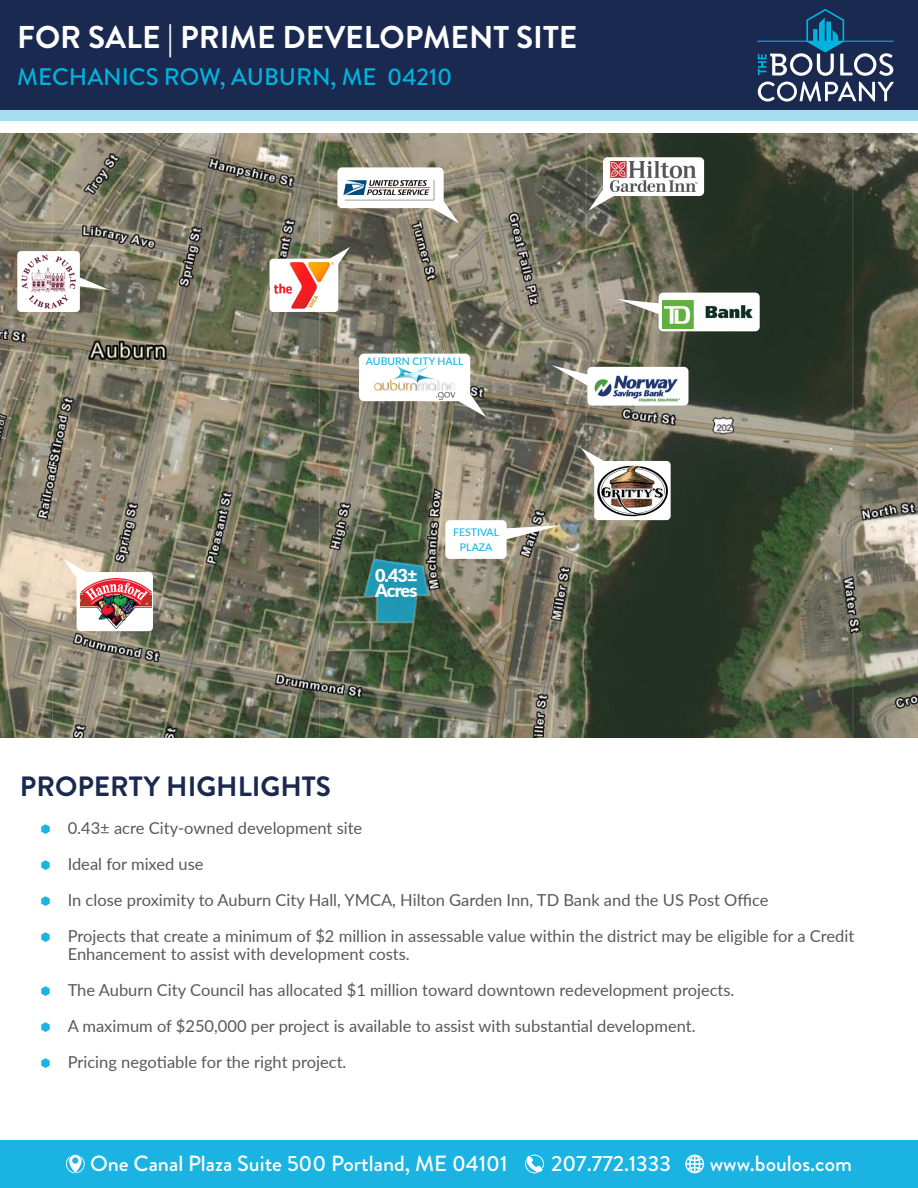
<style>
.page{position:relative;width:918px;height:1188px;background:#fff}
.page>*{position:absolute;margin:0;border:0;box-sizing:border-box;transform-origin:0 0}
.t1{font:700 31.5px "Brandon Grotesque";color:#fff}
.t2{font:700 27.9px "Brandon Grotesque";color:#1a294f}
.t3{font:500 24px "Brandon Grotesque";color:#00b3de}
.t4{font:500 21.9px "Brandon Grotesque";color:#fff}
.t5{font:900 18px "Lato";letter-spacing:-.05em;color:#fff}
.t6{font:16.5px/18px "Lato";color:#59595c}
.t7{font:500 10.5px "Lato";color:#1ab3e2}
.s1{font-family:"Free Mono";color:#1ab3e2}
</style>
<div class="page">
<div style="left:0;top:0;width:918px;height:114px;background:#1a294f"></div>
<svg style="left:758px;top:82px;width:136px;height:20px"></svg>
<svg style="left:757px;top:9px;width:137px;height:67px"></svg>
<div style="left:0;top:1140px;width:918px;height:48px;background:#1ab3e2"></div>
<div style="left:0;top:110px;width:918px;height:11px;background:#a4dded"></div>
<svg style="left:525px;top:1155px;width:19px;height:18px"></svg>
<svg style="left:66px;top:1155px;width:19px;height:18px"></svg>
<svg style="left:685px;top:1155px;width:19px;height:18px"></svg>
<img style="left:0;top:134px;width:918px;height:603px">
<svg style="left:364px;top:559px;width:65px;height:63px;background:#2b8592"></svg>
<svg style="left:588px;top:190px;width:29px;height:21px"></svg>
<div style="left:603px;top:157px;width:101px;height:39px;background:#fff;border-radius:5px"></div>
<img style="left:610px;top:162px;width:87px;height:29px">
<svg style="left:455px;top:394px;width:31px;height:23px"></svg>
<div style="left:359px;top:354px;width:111px;height:47px;background:#fff;border-radius:5px"></div>
<img style="left:374px;top:367px;width:81px;height:33px">
<svg style="left:429px;top:201px;width:30px;height:22px"></svg>
<div style="left:337px;top:167px;width:107px;height:41px;background:#fff;border-radius:5px"></div>
<img style="left:343px;top:179px;width:92px;height:22px">
<svg style="left:327px;top:247px;width:23px;height:17px"></svg>
<div style="left:270px;top:259px;width:68px;height:53px;background:#fff;border-radius:4px"></div>
<img style="left:274px;top:262px;width:60px;height:47px">
<svg style="left:552px;top:365px;width:53px;height:21px"></svg>
<div style="left:587px;top:367px;width:102px;height:39px;background:#fff;border-radius:5px"></div>
<img style="left:594px;top:375px;width:86px;height:27px">
<svg style="left:507px;top:525px;width:54px;height:15px"></svg>
<div style="left:445px;top:520px;width:62px;height:39px;background:#fff;border-radius:5px"></div>
<svg style="left:617px;top:299px;width:42px;height:16px"></svg>
<div style="left:659px;top:293px;width:101px;height:38px;background:#fff;border-radius:5px"></div>
<img style="left:662px;top:300px;width:91px;height:29px">
<svg style="left:581px;top:448px;width:26px;height:19px"></svg>
<div style="left:594px;top:461px;width:77px;height:59px;background:#fff;border-radius:4px"></div>
<img style="left:597px;top:465px;width:71px;height:52px">
<svg style="left:80px;top:277px;width:30px;height:13px"></svg>
<div style="left:17px;top:251px;width:63px;height:61px;background:#fff;border-radius:4px"></div>
<img style="left:21px;top:254px;width:55px;height:55px">
<svg style="left:63px;top:559px;width:26px;height:19px"></svg>
<div style="left:77px;top:572px;width:76px;height:59px;background:#fff;border-radius:4px"></div>
<img style="left:80px;top:578px;width:71px;height:50px">
<p class="t1" style="left:17px;top:15px;width:562px">FOR SALE | PRIME DEVELOPMENT SITE</p>
<p class="t3" style="left:17px;top:61px;width:437px">MECHANICS ROW, AUBURN, ME 04210</p>
<p class="t7" style="left:366px;top:354px;width:99px">AUBURN CITY HALL</p>
<p class="t5" style="left:375px;top:562px;width:44px">0.43±</p>
<p class="t5" style="left:375px;top:577px;width:44px">Acres</p>
<p class="t7" style="left:453px;top:525px;width:48px">FESTIVAL</p>
<p class="t7" style="left:460px;top:540px;width:34px">PLAZA</p>
<p class="t2" style="left:20px;top:767px;width:313px">PROPERTY HIGHLIGHTS</p>
<p class="t6" style="left:41px;top:818px;width:323px"><span class="s1">⬢</span> 0.43± acre City-owned development site</p>
<p class="t6" style="left:41px;top:854px;width:164px"><span class="s1">⬢</span> Ideal for mixed use</p>
<p class="t6" style="left:41px;top:890px;width:729px"><span class="s1">⬢</span> In close proximity to Auburn City Hall, YMCA, Hilton Garden Inn, TD Bank and the US Post Office</p>
<p class="t6" style="left:68px;top:926px;width:788px;text-indent:-27px"><span class="s1">⬢</span> Projects that create a minimum of $2 million in assessable value within the district may be eligible for a Credit<br>Enhancement to assist with development costs.</p>
<p class="t6" style="left:41px;top:980px;width:695px"><span class="s1">⬢</span> The Auburn City Council has allocated $1 million toward downtown redevelopment projects.</p>
<p class="t6" style="left:41px;top:1016px;width:656px"><span class="s1">⬢</span> A maximum of $250,000 per project is available to assist with substantial development.</p>
<p class="t6" style="left:41px;top:1052px;width:307px"><span class="s1">⬢</span> Pricing negotiable for the right project.</p>
<p class="t4" style="left:90px;top:1149px;width:419px">One Canal Plaza Suite 500 Portland, ME 04101</p>
<p class="t4" style="left:551px;top:1149px;width:122px">207.772.1333</p>
<p class="t4" style="left:710px;top:1149px;width:144px">www.boulos.com</p>
</div>
